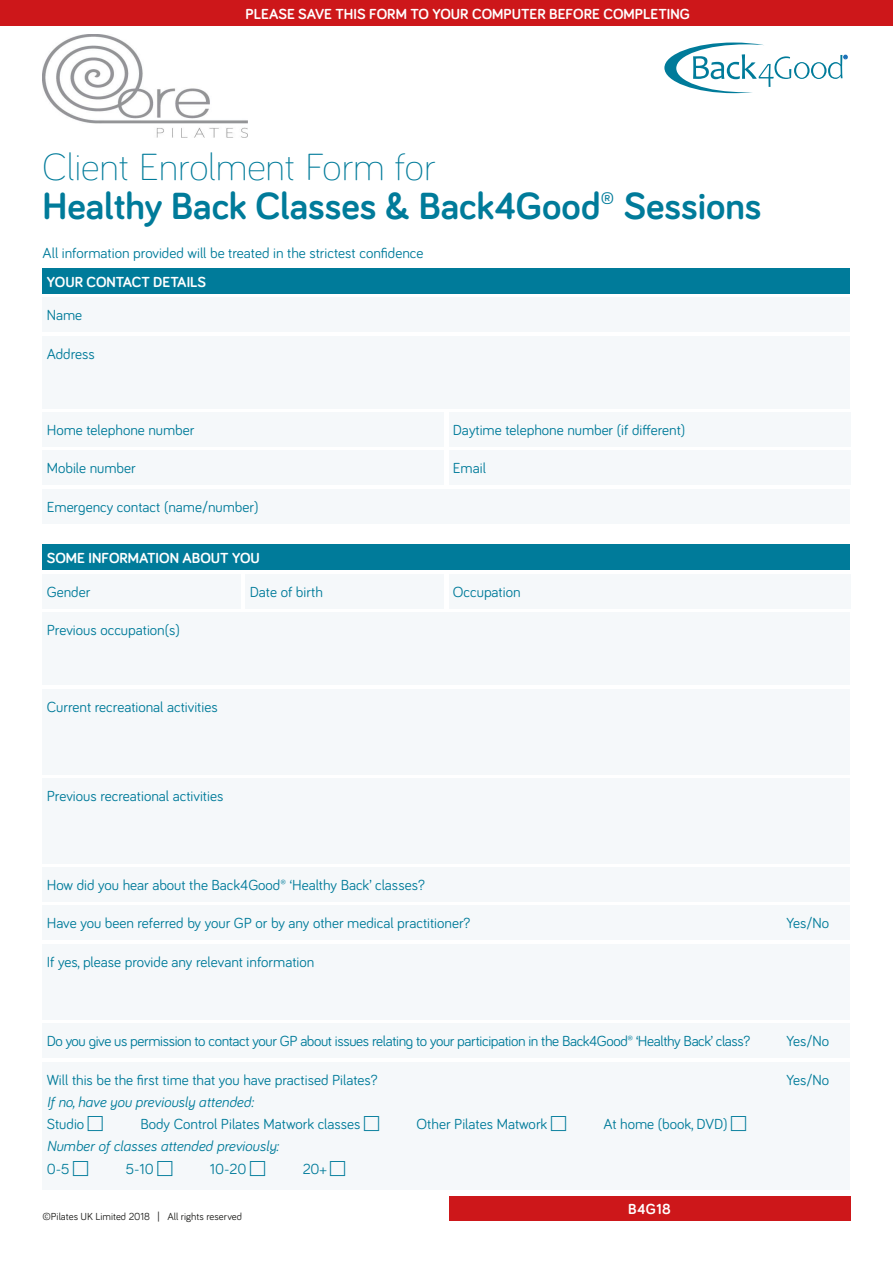
<style>
.page{position:relative;width:893px;height:1263px;background:#fff}
.page>*{position:absolute;margin:0;border:0;box-sizing:border-box;transform-origin:0 0}
.t1{font:700 39px/39px "Bariol";color:#007b9a}
.t2{font:15px "Bariol";color:#007b9a}
.t3{font:15px "Bariol";letter-spacing:-.025em;color:#007b9a}
.t4{font:700 15px "Bariol";color:#fff}
.t5{font:italic 15px "Bariol";color:#007b9a}
.t6{font:10.5px "Bariol";color:#1d1d1b}
.s1{font-weight:300}
.s2{font-weight:400}
</style>
<div class="page">
<svg style="left:664px;top:43px;width:183px;height:50px"></svg>
<div style="left:43px;top:268px;width:807px;height:26px;background:#007b9a"></div>
<div style="left:43px;top:544px;width:807px;height:26px;background:#007b9a"></div>
<div style="left:43px;top:298px;width:807px;height:34px;background:#f5f8fa"></div>
<div style="left:43px;top:574px;width:198px;height:34px;background:#f5f8fa"></div>
<div style="left:43px;top:689px;width:807px;height:85px;background:#f5f8fa"></div>
<div style="left:43px;top:778px;width:807px;height:85px;background:#f5f8fa"></div>
<div style="left:43px;top:868px;width:807px;height:34px;background:#f5f8fa"></div>
<div style="left:43px;top:906px;width:807px;height:34px;background:#f5f8fa"></div>
<div style="left:43px;top:1024px;width:807px;height:34px;background:#f5f8fa"></div>
<div style="left:43px;top:1062px;width:807px;height:128px;background:#f5f8fa"></div>
<div style="left:246px;top:574px;width:198px;height:34px;background:#f5f8fa"></div>
<div style="left:43px;top:336px;width:807px;height:72px;background:#f5f8fa"></div>
<div style="left:43px;top:944px;width:807px;height:76px;background:#f5f8fa"></div>
<div style="left:43px;top:413px;width:401px;height:34px;background:#f5f8fa"></div>
<div style="left:449px;top:574px;width:401px;height:34px;background:#f5f8fa"></div>
<div style="left:449px;top:413px;width:401px;height:34px;background:#f5f8fa"></div>
<div style="left:43px;top:612px;width:807px;height:73px;background:#f5f8fa"></div>
<div style="left:43px;top:451px;width:401px;height:34px;background:#f5f8fa"></div>
<div style="left:449px;top:451px;width:401px;height:34px;background:#f5f8fa"></div>
<div style="left:43px;top:489px;width:807px;height:34px;background:#f5f8fa"></div>
<div style="left:0;top:0;width:893px;height:26px;background:#cd171a"></div>
<div style="left:449px;top:1196px;width:401px;height:24px;background:#cd171a"></div>
<img style="left:43px;top:35px;width:205px;height:103px">
<p class="t4" style="left:246px;top:3px;width:446px">PLEASE SAVE THIS FORM TO YOUR COMPUTER BEFORE COMPLETING</p>
<h1 class="t1" style="left:43px;top:145px;width:720px"><span class="s1">Client Enrolment Form for<br></span>Healthy Back Classes &amp; Back4Good<span class="s2">®</span> Sessions</h1>
<p class="t2" style="left:43px;top:243px;width:383px">All information provided will be treated in the strictest confidence</p>
<p class="t4" style="left:47px;top:271px;width:161px">YOUR CONTACT DETAILS</p>
<p class="t2" style="left:47px;top:305px;width:37px">Name</p>
<p class="t2" style="left:47px;top:343px;width:50px">Address</p>
<p class="t2" style="left:47px;top:420px;width:149px">Home telephone number</p>
<p class="t2" style="left:453px;top:420px;width:234px">Daytime telephone number (if different)</p>
<p class="t2" style="left:47px;top:458px;width:90px">Mobile number</p>
<p class="t2" style="left:453px;top:458px;width:35px">Email</p>
<p class="t2" style="left:47px;top:496px;width:213px">Emergency contact (name/number)</p>
<p class="t4" style="left:47px;top:548px;width:215px">SOME INFORMATION ABOUT YOU</p>
<p class="t2" style="left:47px;top:581px;width:45px">Gender</p>
<p class="t2" style="left:47px;top:620px;width:135px">Previous occupation(s)</p>
<p class="t2" style="left:47px;top:696px;width:172px">Current recreational activities</p>
<p class="t2" style="left:250px;top:581px;width:75px">Date of birth</p>
<p class="t2" style="left:47px;top:785px;width:178px">Previous recreational activities</p>
<p class="t2" style="left:453px;top:581px;width:69px">Occupation</p>
<p class="t2" style="left:47px;top:875px;width:380px">How did you hear about the Back4Good® ‘Healthy Back’ classes?</p>
<p class="t2" style="left:47px;top:913px;width:425px">Have you been referred by your GP or by any other medical practitioner?</p>
<p class="t2" style="left:786px;top:913px;width:44px">Yes/No</p>
<p class="t2" style="left:47px;top:951px;width:269px">If yes, please provide any relevant information</p>
<p class="t3" style="left:47px;top:1031px;width:705px">Do you give us permission to contact your GP about issues relating to your participation in the Back4Good® ‘Healthy Back’ class?</p>
<p class="t2" style="left:786px;top:1031px;width:44px">Yes/No</p>
<p class="t2" style="left:47px;top:1069px;width:333px">Will this be the first time that you have practised Pilates?</p>
<p class="t2" style="left:786px;top:1069px;width:44px">Yes/No</p>
<p class="t5" style="left:47px;top:1092px;width:208px">If no, have you previously attended:</p>
<p class="t2" style="left:47px;top:1114px;width:39px">Studio</p>
<p class="t2" style="left:140px;top:1114px;width:222px">Body Control Pilates Matwork classes</p>
<p class="t2" style="left:417px;top:1114px;width:132px">Other Pilates Matwork</p>
<p class="t2" style="left:603px;top:1114px;width:126px">At home (book, DVD)</p>
<p class="t5" style="left:47px;top:1136px;width:233px">Number of classes attended previously:</p>
<p class="t2" style="left:47px;top:1158px;width:24px">0-5</p>
<p class="t2" style="left:126px;top:1158px;width:30px">5-10</p>
<p class="t2" style="left:210px;top:1158px;width:38px">10-20</p>
<p class="t2" style="left:303px;top:1158px;width:25px">20+</p>
<p class="t6" style="left:43px;top:1210px;width:201px">©Pilates UK Limited 2018 | All rights reserved</p>
<p class="t4" style="left:628px;top:1198px;width:44px">B4G18</p>
</div>
